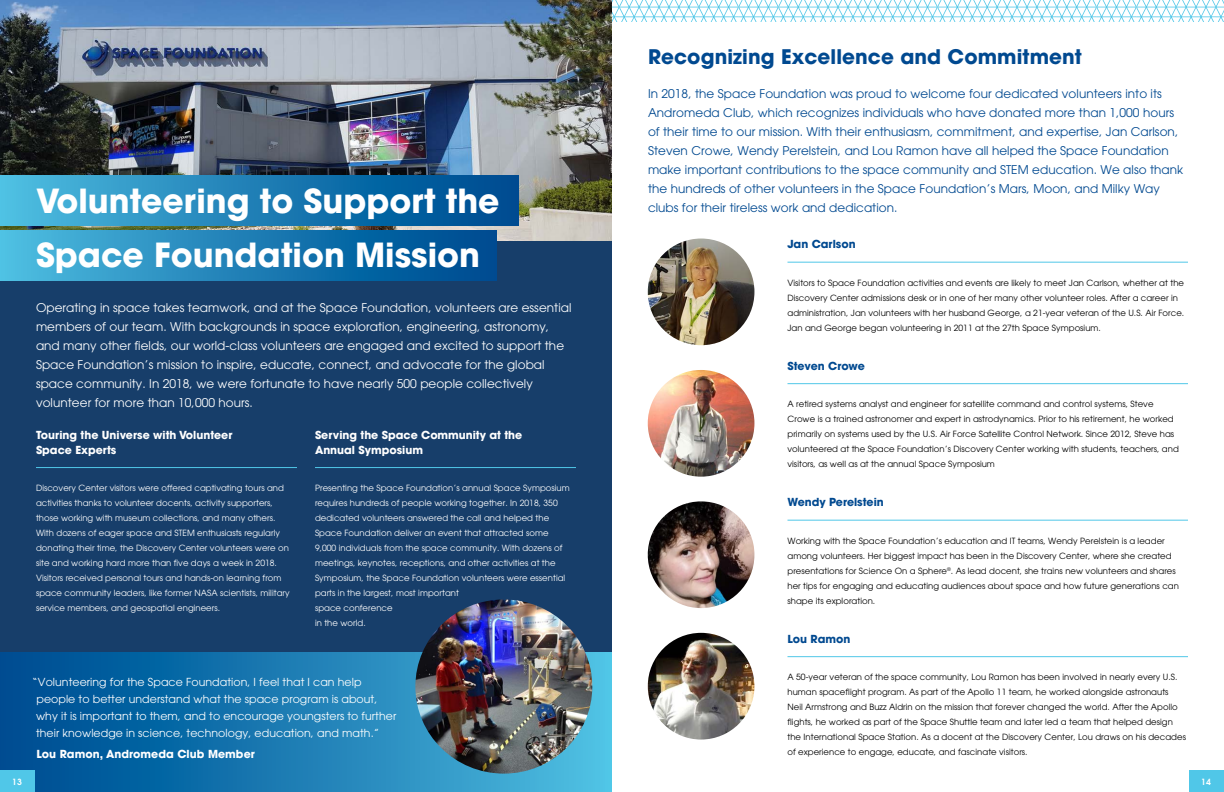
<style>
.page{position:relative;width:1224px;height:792px;background:#fff}
.page>*{position:absolute;margin:0;border:0;box-sizing:border-box;transform-origin:0 0}
.t1{font:700 33px/54px "Avant Garde";color:#fff}
.t2{font:700 20px "Avant Garde";letter-spacing:.005em;color:#004990}
.t3{font:12px/19px "Avant Garde";letter-spacing:.005em;color:#004990}
.t4{font:12px/19px "Avant Garde";letter-spacing:.005em;color:#fff}
.t5{font:11px/17px "Avant Garde";letter-spacing:.005em;color:#fff}
.t6{font:700 11px/15px "Avant Garde";color:#fff}
.t7{font:700 11px "Avant Garde";color:#004990}
.t8{font:8.5px/15px "Avant Garde";letter-spacing:.005em;color:#000}
.t9{font:8.5px/15px "Avant Garde";letter-spacing:.005em;color:#fff}
.t10{font:600 8.5px "Avant Garde";color:#fff}
</style>
<div class="page">
<div style="left:0;top:192px;width:612px;height:510px;background:#173e6a"></div>
<div style="left:0;top:653px;width:612px;height:139px;background:linear-gradient(to right,#00468e,#4fbee2)"></div>
<img style="left:0;top:0;width:612px;height:240px">
<hr style="left:36px;top:467px;width:261px;height:1px;background:#50c7e8">
<hr style="left:788px;top:262px;width:400px;height:1px;background:#50c7e8">
<hr style="left:788px;top:383px;width:400px;height:1px;background:#50c7e8">
<hr style="left:788px;top:520px;width:400px;height:1px;background:#50c7e8">
<hr style="left:788px;top:656px;width:400px;height:1px;background:#50c7e8">
<img style="left:648px;top:239px;width:106px;height:106px;border-radius:53px">
<img style="left:648px;top:370px;width:106px;height:107px;border-radius:53px">
<img style="left:648px;top:501px;width:106px;height:107px;border-radius:53px">
<img style="left:648px;top:633px;width:106px;height:107px;border-radius:53px">
<div style="left:0;top:175px;width:518px;height:50px;background:linear-gradient(to right,#4dbce0,#00468d)"></div>
<div style="left:0;top:230px;width:496px;height:50px;background:linear-gradient(to right,#4dbce0,#00468d)"></div>
<hr style="left:315px;top:467px;width:261px;height:1px;background:#50c7e8">
<img style="left:415px;top:599px;width:177px;height:175px">
<svg style="left:612px;top:0;width:612px;height:21px"></svg>
<div style="left:0;top:771px;width:35px;height:21px;background:#50c7e8"></div>
<div style="left:1189px;top:771px;width:35px;height:21px;background:#50c7e8"></div>
<h1 class="t1" style="left:36px;top:173px;width:465px">Volunteering to Support the<br>Space Foundation Mission</h1>
<p class="t4" style="left:36px;top:298px;width:537px">Operating in space takes teamwork, and at the Space Foundation, volunteers are essential members of our team. With backgrounds in space exploration, engineering, astronomy, and many other fields, our world-class volunteers are engaged and excited to support the Space Foundation’s mission to inspire, educate, connect, and advocate for the global space community. In 2018, we were fortunate to have nearly 500 people collectively volunteer for more than 10,000 hours.</p>
<p class="t6" style="left:36px;top:427px;width:198px">Touring the Universe with Volunteer<br>Space Experts</p>
<p class="t9" style="left:36px;top:480px;width:255px">Discovery Center visitors were offered captivating tours and activities thanks to volunteer docents, activity supporters, those working with museum collections, and many others.<br>With dozens of eager space and STEM enthusiasts regularly donating their time, the Discovery Center volunteers were on site and working hard more than five days a week in 2018.<br>Visitors received personal tours and hands-on learning from space community leaders, like former NASA scientists, military service members, and geospatial engineers.</p>
<p class="t6" style="left:315px;top:427px;width:209px">Serving the Space Community at the<br>Annual Symposium</p>
<p class="t9" style="left:315px;top:480px;width:256px">Presenting the Space Foundation’s annual Space Symposium requires hundreds of people working together. In 2018, 350 dedicated volunteers answered the call and helped the Space Foundation deliver an event that attracted some 9,000 individuals from the space community. With dozens of meetings, keynotes, receptions, and other activities at the Symposium, the Space Foundation volunteers were essential parts in the largest, most important<br>space conference<br>in the world.</p>
<p class="t5" style="left:36px;top:673px;width:362px;text-indent:-4px">“Volunteering for the Space Foundation, I feel that I can help people to better understand what the space program is about, why it is important to them, and to encourage youngsters to further their knowledge in science, technology, education, and math.”</p>
<p class="t6" style="left:36px;top:746px;width:220px">Lou Ramon, Andromeda Club Member</p>
<h2 class="t2" style="left:648px;top:43px;width:435px">Recognizing Excellence and Commitment</h2>
<p class="t3" style="left:648px;top:84px;width:537px">In 2018, the Space Foundation was proud to welcome four dedicated volunteers into its Andromeda Club, which recognizes individuals who have donated more than 1,000 hours of their time to our mission. With their enthusiasm, commitment, and expertise, Jan Carlson, Steven Crowe, Wendy Perelstein, and Lou Ramon have all helped the Space Foundation make important contributions to the space community and STEM education. We also thank the hundreds of other volunteers in the Space Foundation’s Mars, Moon, and Milky Way clubs for their tireless work and dedication.</p>
<p class="t7" style="left:788px;top:237px;width:70px">Jan Carlson</p>
<p class="t8" style="left:788px;top:275px;width:398px">Visitors to Space Foundation activities and events are likely to meet Jan Carlson, whether at the Discovery Center admissions desk or in one of her many other volunteer roles. After a career in administration, Jan volunteers with her husband George, a 21-year veteran of the U.S. Air Force.<br>Jan and George began volunteering in 2011 at the 27th Space Symposium.</p>
<p class="t7" style="left:788px;top:358px;width:79px">Steven Crowe</p>
<p class="t8" style="left:788px;top:397px;width:393px">A retired systems analyst and engineer for satellite command and control systems, Steve Crowe is a trained astronomer and expert in astrodynamics. Prior to his retirement, he worked primarily on systems used by the U.S. Air Force Satellite Control Network. Since 2012, Steve has volunteered at the Space Foundation’s Discovery Center working with students, teachers, and visitors, as well as at the annual Space Symposium</p>
<p class="t7" style="left:788px;top:495px;width:98px">Wendy Perelstein</p>
<p class="t8" style="left:788px;top:533px;width:393px">Working with the Space Foundation’s education and IT teams, Wendy Perelstein is a leader among volunteers. Her biggest impact has been in the Discovery Center, where she created presentations for Science On a Sphere<sup>®</sup>. As lead docent, she trains new volunteers and shares her tips for engaging and educating audiences about space and how future generations can shape its exploration.</p>
<p class="t7" style="left:788px;top:631px;width:64px">Lou Ramon</p>
<p class="t8" style="left:788px;top:670px;width:400px">A 50-year veteran of the space community, Lou Ramon has been involved in nearly every U.S. human spaceflight program. As part of the Apollo 11 team, he worked alongside astronauts Neil Armstrong and Buzz Aldrin on the mission that forever changed the world. After the Apollo flights, he worked as part of the Space Shuttle team and later led a team that helped design the International Space Station. As a docent at the Discovery Center, Lou draws on his decades of experience to engage, educate, and fascinate visitors.</p>
<p class="t10" style="left:12px;top:777px;width:11px">13</p>
<p class="t10" style="left:1201px;top:777px;width:11px">14</p>
</div>
